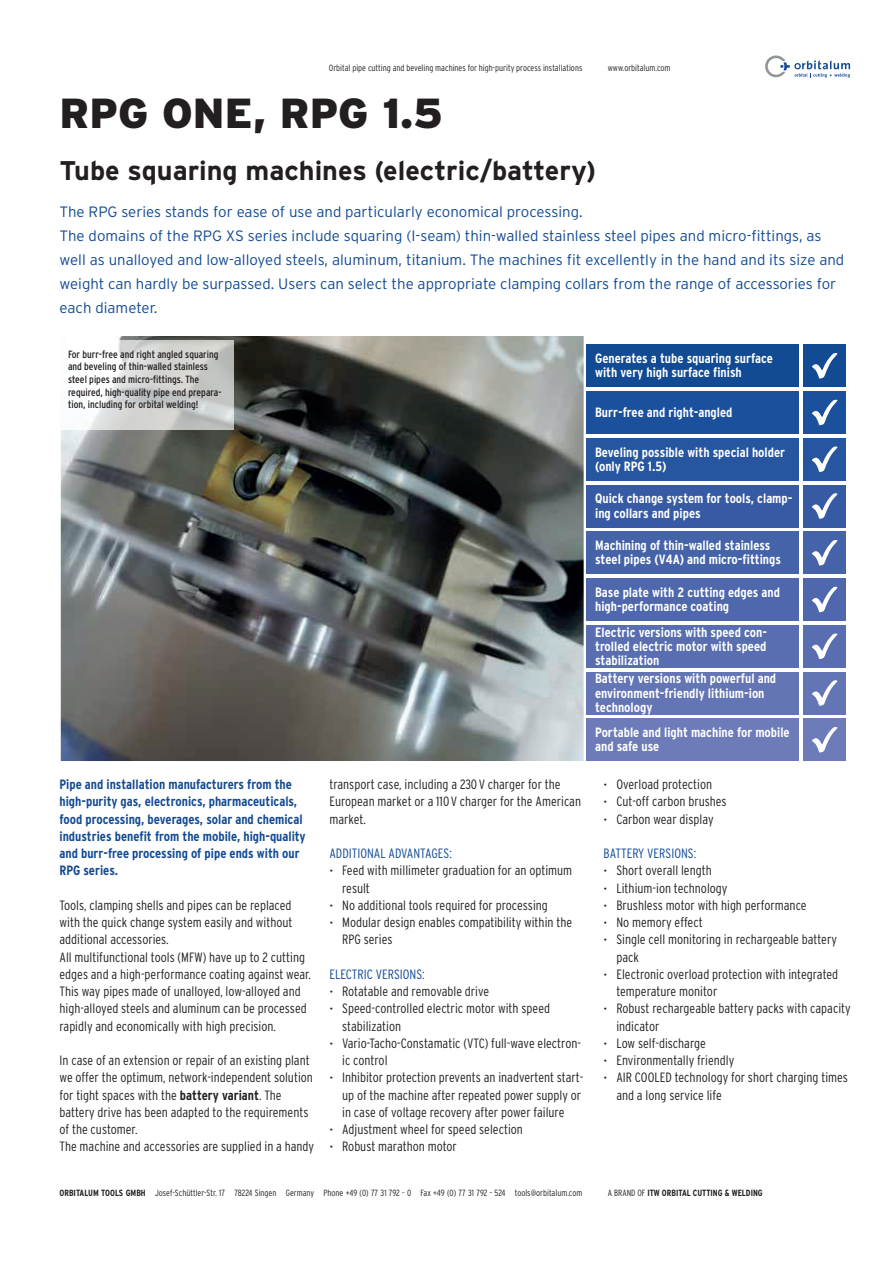
<style>
.page{position:relative;width:893px;height:1263px;background:#fff}
.page>*{position:absolute;margin:0;border:0;box-sizing:border-box;transform-origin:0 0}
.t1{font:900 42px "Interstate";color:#231f20}
.t2{font:700 27px "Interstate";color:#231f20}
.t3{font:300 15px/24px "Interstate";color:#124a93}
.t4{font:300 condensed 13.5px/17.2px "Interstate";color:#231f20}
.t5{font:700 condensed 13.5px/14.2px "Interstate";color:#fff}
.t6{font:700 condensed 13.5px/17.2px "Interstate";color:#124a93}
.t7{font:300 condensed 13.5px "Interstate";color:#124a93}
.t8{font:condensed 10.5px/12.6px "Interstate";color:#231f20}
.t9{font:300 condensed 9px "Interstate";color:#231f20}
.t10{font:700 condensed 9px "Interstate";color:#231f20}
.s1{font-weight:700}
.s2{font-size:12px}
.s3{font-weight:300}
</style>
<div class="page">
<svg style="left:765px;top:56px;width:85px;height:22px"></svg>
<img style="left:61px;top:336px;width:523px;height:425px">
<div style="left:587px;top:345px;width:212px;height:42px;background:#124a93"></div>
<div style="left:587px;top:391px;width:212px;height:43px;background:#1b509c"></div>
<div style="left:587px;top:438px;width:212px;height:43px;background:#2756a0"></div>
<div style="left:587px;top:485px;width:212px;height:42px;background:#365ba4"></div>
<div style="left:587px;top:532px;width:212px;height:42px;background:#4463a8"></div>
<div style="left:587px;top:578px;width:212px;height:43px;background:#4f68ad"></div>
<div style="left:587px;top:625px;width:212px;height:43px;background:#586eb1"></div>
<div style="left:587px;top:672px;width:212px;height:42px;background:#6375b4"></div>
<div style="left:803px;top:345px;width:43px;height:42px;background:#124a93"></div>
<svg style="left:812px;top:353px;width:25px;height:26px"></svg>
<div style="left:803px;top:391px;width:43px;height:43px;background:#1b509c"></div>
<svg style="left:812px;top:399px;width:25px;height:27px"></svg>
<div style="left:803px;top:438px;width:43px;height:43px;background:#2756a0"></div>
<svg style="left:812px;top:446px;width:25px;height:26px"></svg>
<div style="left:803px;top:485px;width:43px;height:42px;background:#365ba4"></div>
<svg style="left:812px;top:493px;width:25px;height:26px"></svg>
<div style="left:803px;top:532px;width:43px;height:42px;background:#4463a8"></div>
<svg style="left:812px;top:540px;width:25px;height:26px"></svg>
<div style="left:803px;top:578px;width:43px;height:43px;background:#4f68ad"></div>
<svg style="left:812px;top:586px;width:25px;height:27px"></svg>
<div style="left:803px;top:625px;width:43px;height:43px;background:#586eb1"></div>
<svg style="left:812px;top:633px;width:25px;height:26px"></svg>
<div style="left:803px;top:672px;width:43px;height:42px;background:#6375b4"></div>
<svg style="left:812px;top:680px;width:25px;height:26px"></svg>
<div style="left:587px;top:719px;width:212px;height:42px;background:#6d7cb9"></div>
<div style="left:803px;top:719px;width:43px;height:42px;background:#6d7cb9"></div>
<svg style="left:812px;top:727px;width:25px;height:26px"></svg>
<img style="left:61px;top:340px;width:173px;height:90px">
<p class="t9" style="left:329px;top:65px;width:255px">Orbital pipe cutting and beveling machines for high-purity process installations</p>
<h1 class="t1" style="left:60px;top:89px;width:385px">RPG ONE, RPG 1.5</h1>
<h2 class="t2" style="left:60px;top:160px;width:538px">Tube squaring machines (electric/battery)</h2>
<p class="t9" style="left:608px;top:65px;width:64px">www.orbitalum.com</p>
<p class="t3" style="left:60px;top:201px;width:786px">The RPG series stands for ease of use and particularly economical processing.<br>The domains of the RPG XS series include squaring (I-seam) thin-walled stainless steel pipes and micro-fittings, as well as unalloyed and low-alloyed steels, aluminum, titanium. The machines fit excellently in the hand and its size and weight can hardly be surpassed. Users can select the appropriate clamping collars from the range of accessories for each diameter.</p>
<p class="t8" style="left:68px;top:349px;width:155px">For burr-free and right angled squaring and beveling of thin-walled stainless steel pipes and micro-fittings. The required, high-quality pipe end prepara&shy;tion, including for orbital welding!</p>
<p class="t6" style="left:60px;top:777px;width:248px">Pipe and installation manufacturers from the high-purity gas, electronics, pharmaceuticals, food processing, beverages, solar and chemical industries benefit from the mobile, high-quality and burr-free processing of pipe ends with our RPG series.</p>
<p class="t4" style="left:60px;top:898px;width:253px">Tools, clamping shells and pipes can be replaced with the quick change system easily and without additional accessories.<br>All multifunctional tools (MFW) have up to 2 cutting edges and a high-performance coating against wear.<br>This way pipes made of unalloyed, low-alloyed and high-alloyed steels and aluminum can be processed rapidly and economically with high precision.</p>
<p class="t4" style="left:60px;top:1053px;width:256px">In case of an extension or repair of an existing plant we offer the optimum, network-independent solution for tight spaces with the <span class="s1">battery variant</span>. The battery drive has been adapted to the requirements of the customer.<br>The machine and accessories are supplied in a handy</p>
<p class="t4" style="left:329px;top:777px;width:253px">transport case, including a 230 V charger for the<br>European market or a 110 V charger for the American market.</p>
<p class="t7" style="left:329px;top:848px;width:124px">ADDITIONAL ADVANTAGES:</p>
<p class="t4" style="left:342px;top:863px;width:232px;text-indent:-13px"><span class="s2">•</span> Feed with millimeter graduation for an optimum result</p>
<p class="t4" style="left:329px;top:898px;width:220px"><span class="s2">•</span> No additional tools required for processing</p>
<p class="t4" style="left:342px;top:915px;width:231px;text-indent:-13px"><span class="s2">•</span> Modular design enables compatibility within the<br>RPG series</p>
<p class="t7" style="left:329px;top:969px;width:97px">ELECTRIC VERSIONS:</p>
<p class="t4" style="left:329px;top:984px;width:161px"><span class="s2">•</span> Rotatable and removable drive</p>
<p class="t4" style="left:342px;top:1001px;width:209px;text-indent:-13px"><span class="s2">•</span> Speed-controlled electric motor with speed stabilization</p>
<p class="t4" style="left:342px;top:1035px;width:240px;text-indent:-13px"><span class="s2">•</span> Vario-Tacho-Constamatic (VTC) full-wave electron&shy;ic control</p>
<p class="t4" style="left:342px;top:1070px;width:243px;text-indent:-13px"><span class="s2">•</span> Inhibitor protection prevents an inadvertent start&shy;up of the machine after repeated power supply or in case of voltage recovery after power failure</p>
<p class="t4" style="left:329px;top:1122px;width:195px"><span class="s2">•</span> Adjustment wheel for speed selection</p>
<p class="t4" style="left:329px;top:1139px;width:129px"><span class="s2">•</span> Robust marathon motor</p>
<p class="t5" style="left:595px;top:352px;width:179px">Generates a tube squaring surface with very high surface finish</p>
<p class="t5" style="left:595px;top:406px;width:139px">Burr-free and right-angled</p>
<p class="t5" style="left:595px;top:446px;width:191px">Beveling possible with special holder (only RPG 1.5)</p>
<p class="t5" style="left:595px;top:493px;width:199px">Quick change system for tools, clamp&shy;ing collars and pipes</p>
<p class="t5" style="left:595px;top:539px;width:187px">Machining of thin-walled stainless steel pipes (V4A) and micro-fittings</p>
<p class="t5" style="left:595px;top:586px;width:186px">Base plate with 2 cutting edges and high-performance coating</p>
<p class="t5" style="left:595px;top:626px;width:173px;text-align:justify">Electric versions with speed con&shy;trolled electric motor with speed stabilization</p>
<p class="t5" style="left:595px;top:673px;width:183px">Battery versions with powerful and environment-friendly lithium-ion technology</p>
<p class="t5" style="left:595px;top:726px;width:196px">Portable and light machine for mobile and safe use</p>
<p class="t4" style="left:604px;top:777px;width:110px"><span class="s2">•</span> Overload protection</p>
<p class="t4" style="left:604px;top:794px;width:125px"><span class="s2">•</span> Cut-off carbon brushes</p>
<p class="t4" style="left:604px;top:811px;width:111px"><span class="s2">•</span> Carbon wear display</p>
<p class="t7" style="left:604px;top:848px;width:94px">BATTERY VERSIONS:</p>
<p class="t4" style="left:604px;top:863px;width:110px"><span class="s2">•</span> Short overall length</p>
<p class="t4" style="left:604px;top:880px;width:125px"><span class="s2">•</span> Lithium-ion technology</p>
<p class="t4" style="left:604px;top:898px;width:204px"><span class="s2">•</span> Brushless motor with high performance</p>
<p class="t4" style="left:604px;top:915px;width:101px"><span class="s2">•</span> No memory effect</p>
<p class="t4" style="left:616px;top:932px;width:222px;text-indent:-13px"><span class="s2">•</span> Single cell monitoring in rechargeable battery pack</p>
<p class="t4" style="left:616px;top:967px;width:223px;text-indent:-13px"><span class="s2">•</span> Electronic overload protection with integrated temperature monitor</p>
<p class="t4" style="left:616px;top:1001px;width:236px;text-indent:-13px"><span class="s2">•</span> Robust rechargeable battery packs with capacity indicator</p>
<p class="t4" style="left:604px;top:1035px;width:104px"><span class="s2">•</span> Low self-discharge</p>
<p class="t4" style="left:604px;top:1053px;width:132px"><span class="s2">•</span> Environmentally friendly</p>
<p class="t4" style="left:616px;top:1070px;width:233px;text-indent:-13px"><span class="s2">•</span> AIR COOLED technology for short charging times and a long service life</p>
<p class="t9" style="left:60px;top:1189px;width:524px"><span class="s1">ORBITALUM TOOLS GMBH</span> Josef-Schüttler-Str. 17 78224 Singen Germany Phone +49 (0) 77 31 792 - 0 Fax +49 (0) 77 31 792 - 524 tools@orbitalum.com</p>
<p class="t10" style="left:608px;top:1189px;width:156px"><span class="s3">A BRAND OF</span> ITW ORBITAL CUTTING &amp; WELDING</p>
</div>
